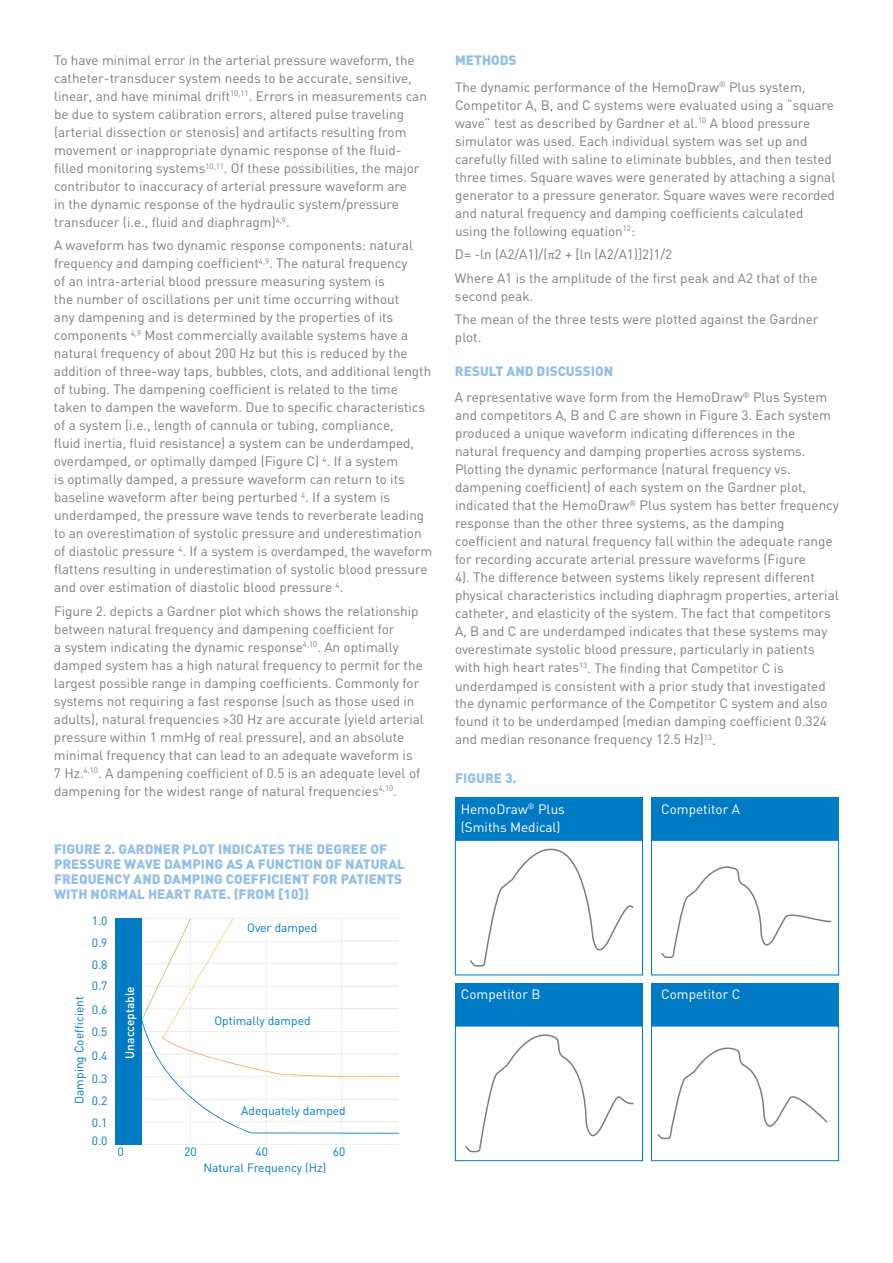
<style>
.page{position:relative;width:893px;height:1263px;background:#fff}
.page>*{position:absolute;margin:0;border:0;box-sizing:border-box;transform-origin:0 0}
.t1{font:13.5px/18px "DIN";color:#7f7c7d}
.t2{font:900 13.5px/15px "DIN";color:#95bfe6}
.t3{font:13.5px/18px "DIN";color:#fff}
.t4{font:12px/21.3px "DIN";color:#007ac2}
.t5{font:500 12px "DIN";color:#fff}
.s1{font-weight:900;color:#95bfe6}
.s2{font-family:"Minion Pro"}
</style>
<div class="page">
<div style="left:651px;top:983px;width:188px;height:43px;background:#007ac2"></div>
<svg style="left:115px;top:918px;width:283px;height:227px"></svg>
<div style="left:651px;top:797px;width:188px;height:43px;background:#007ac2"></div>
<div style="left:455px;top:797px;width:188px;height:43px;background:#007ac2"></div>
<div style="left:455px;top:840px;width:188px;height:135px;border:1px solid #007ac2"></div>
<div style="left:651px;top:840px;width:188px;height:135px;border:1px solid #007ac2"></div>
<div style="left:455px;top:983px;width:188px;height:43px;background:#007ac2"></div>
<div style="left:455px;top:1026px;width:188px;height:135px;border:1px solid #007ac2"></div>
<div style="left:651px;top:1026px;width:188px;height:135px;border:1px solid #007ac2"></div>
<svg style="left:469px;top:840px;width:166px;height:127px"></svg>
<svg style="left:464px;top:1026px;width:171px;height:127px"></svg>
<svg style="left:661px;top:866px;width:171px;height:92px"></svg>
<svg style="left:657px;top:1047px;width:171px;height:93px"></svg>
<p class="t1" style="left:54px;top:51px;width:374px">To have minimal error in the arterial pressure waveform, the catheter-transducer system needs to be accurate, sensitive, linear, and have minimal drift<sup>10,11</sup>. Errors in measurements can be due to system calibration errors, altered pulse traveling (arterial dissection or stenosis) and artifacts resulting from movement or inappropriate dynamic response of the fluid&shy;filled monitoring systems<sup>10,11</sup>. Of these possibilities, the major contributor to inaccuracy of arterial pressure waveform are<br>in the dynamic response of the hydraulic system/pressure transducer (i.e., fluid and diaphragm)<sup>4,9</sup>.</p>
<p class="t1" style="left:54px;top:236px;width:380px">A waveform has two dynamic response components: natural frequency and damping coefficient<sup>4,9</sup>. The natural frequency<br>of an intra-arterial blood pressure measuring system is<br>the number of oscillations per unit time occurring without<br>any dampening and is determined by the properties of its components <sup>4,9</sup> Most commercially available systems have a natural frequency of about 200 Hz but this is reduced by the addition of three-way taps, bubbles, clots, and additional length of tubing. The dampening coefficient is related to the time taken to dampen the waveform. Due to specific characteristics of a system (i.e., length of cannula or tubing, compliance,<br>fluid inertia, fluid resistance) a system can be underdamped, overdamped, or optimally damped (Figure C) <sup>4</sup>. If a system<br>is optimally damped, a pressure waveform can return to its baseline waveform after being perturbed <sup>4</sup>. If a system is underdamped, the pressure wave tends to reverberate leading to an overestimation of systolic pressure and underestimation of diastolic pressure <sup>4</sup>. If a system is overdamped, the waveform flattens resulting in underestimation of systolic blood pressure and over estimation of diastolic blood pressure <sup>4</sup>.</p>
<p class="t1" style="left:54px;top:602px;width:371px">Figure 2. depicts a Gardner plot which shows the relationship between natural frequency and dampening coefficient for<br>a system indicating the dynamic response<sup>4,10</sup>. An optimally damped system has a high natural frequency to permit for the largest possible range in damping coefficients. Commonly for systems not requiring a fast response (such as those used in adults), natural frequencies &gt;30 Hz are accurate (yield arterial pressure within 1 mmHg of real pressure), and an absolute minimal frequency that can lead to an adequate waveform is<br>7 Hz.<sup>4,10</sup>. A dampening coefficient of 0.5 is an adequate level of dampening for the widest range of natural frequencies<sup>4,10</sup>.</p>
<p class="t2" style="left:54px;top:840px;width:352px">FIGURE 2. GARDNER PLOT INDICATES THE DEGREE OF PRESSURE WAVE DAMPING AS A FUNCTION OF NATURAL FREQUENCY AND DAMPING COEFFICIENT FOR PATIENTS WITH NORMAL HEART RATE. (FROM [10])</p>
<p class="t4" style="left:92px;top:910px;width:17px">1.0</p>
<p class="t4" style="left:92px;top:932px;width:17px;text-align:justify">0.9<br>0.8<br>0.7</p>
<p class="t4" style="left:92px;top:999px;width:17px;line-height:22px">0.6<br>0.5</p>
<p class="t4" style="left:92px;top:1043px;width:17px;line-height:23.7px">0.4<br>0.3</p>
<p class="t4" style="left:92px;top:1090px;width:17px;line-height:21.8px">0.2<br>0.1</p>
<p class="t4" style="left:68px;top:1104px;width:109px;rotate:-90deg">Damping Coefficient</p>
<p class="t4" style="left:92px;top:1129px;width:17px">0.0</p>
<p class="t5" style="left:122px;top:1059px;width:74px;rotate:-90deg">Unacceptable</p>
<p class="t4" style="left:247px;top:917px;width:72px">Over damped</p>
<p class="t4" style="left:214px;top:1010px;width:98px">Optimally damped</p>
<p class="t4" style="left:241px;top:1100px;width:106px">Adequately damped</p>
<p class="t4" style="left:117px;top:1141px;width:8px">0</p>
<p class="t4" style="left:184px;top:1141px;width:14px">20</p>
<p class="t4" style="left:255px;top:1141px;width:14px">40</p>
<p class="t4" style="left:333px;top:1141px;width:14px">60</p>
<p class="t4" style="left:203px;top:1156px;width:124px">Natural Frequency (Hz)</p>
<p class="t1" style="left:455px;top:47px;width:352px;line-height:26.5px"><span class="s1">METHODS<br></span>The dynamic performance of the HemoDraw<sup>®</sup> Plus system,</p>
<p class="t1" style="left:455px;top:96px;width:382px">Competitor A, B, and C systems were evaluated using a “square wave” test as described by Gardner et al.<sup>10</sup> A blood pressure simulator was used. Each individual system was set up and carefully filled with saline to eliminate bubbles, and then tested three times. Square waves were generated by attaching a signal generator to a pressure generator. Square waves were recorded and natural frequency and damping coefficients calculated using the following equation<sup>12</sup>:</p>
<p class="t1" style="left:455px;top:242px;width:364px;line-height:23.4px">D= -ln (A2/A1)/(<span class="s2">π</span>2 + [ln (A2/A1)]2)1/2<br>Where A1 is the amplitude of the first peak and A2 that of the</p>
<p class="t1" style="left:455px;top:284px;width:365px;line-height:23.4px">second peak.<br>The mean of the three tests were plotted against the Gardner</p>
<p class="t1" style="left:455px;top:328px;width:28px">plot.</p>
<p class="t1" style="left:455px;top:357px;width:374px;line-height:26.5px"><span class="s1">RESULT AND DISCUSSION<br></span>A representative wave form from the HemoDraw<sup>®</sup> Plus System</p>
<p class="t1" style="left:455px;top:406px;width:385px">and competitors A, B and C are shown in Figure 3. Each system produced a unique waveform indicating differences in the natural frequency and damping properties across systems.<br>Plotting the dynamic performance (natural frequency vs. dampening coefficient) of each system on the Gardner plot, indicated that the HemoDraw<sup>®</sup> Plus system has better frequency response than the other three systems, as the damping coefficient and natural frequency fall within the adequate range for recording accurate arterial pressure waveforms (Figure<br>4). The difference between systems likely represent different physical characteristics including diaphragm properties, arterial catheter, and elasticity of the system. The fact that competitors A, B and C are underdamped indicates that these systems may overestimate systolic blood pressure, particularly in patients with high heart rates<sup>13</sup>. The finding that Competitor C is underdamped is consistent with a prior study that investigated the dynamic performance of the Competitor C system and also found it to be underdamped (median damping coefficient 0.324 and median resonance frequency 12.5 Hz)<sup>13</sup>.</p>
<p class="t2" style="left:455px;top:770px;width:63px">FIGURE 3.</p>
<p class="t3" style="left:461px;top:799px;width:106px">HemoDraw<sup>®</sup> Plus (Smiths Medical)</p>
<p class="t3" style="left:661px;top:799px;width:80px">Competitor A</p>
<p class="t3" style="left:461px;top:985px;width:81px">Competitor B</p>
<p class="t3" style="left:661px;top:985px;width:81px">Competitor C</p>
</div>
